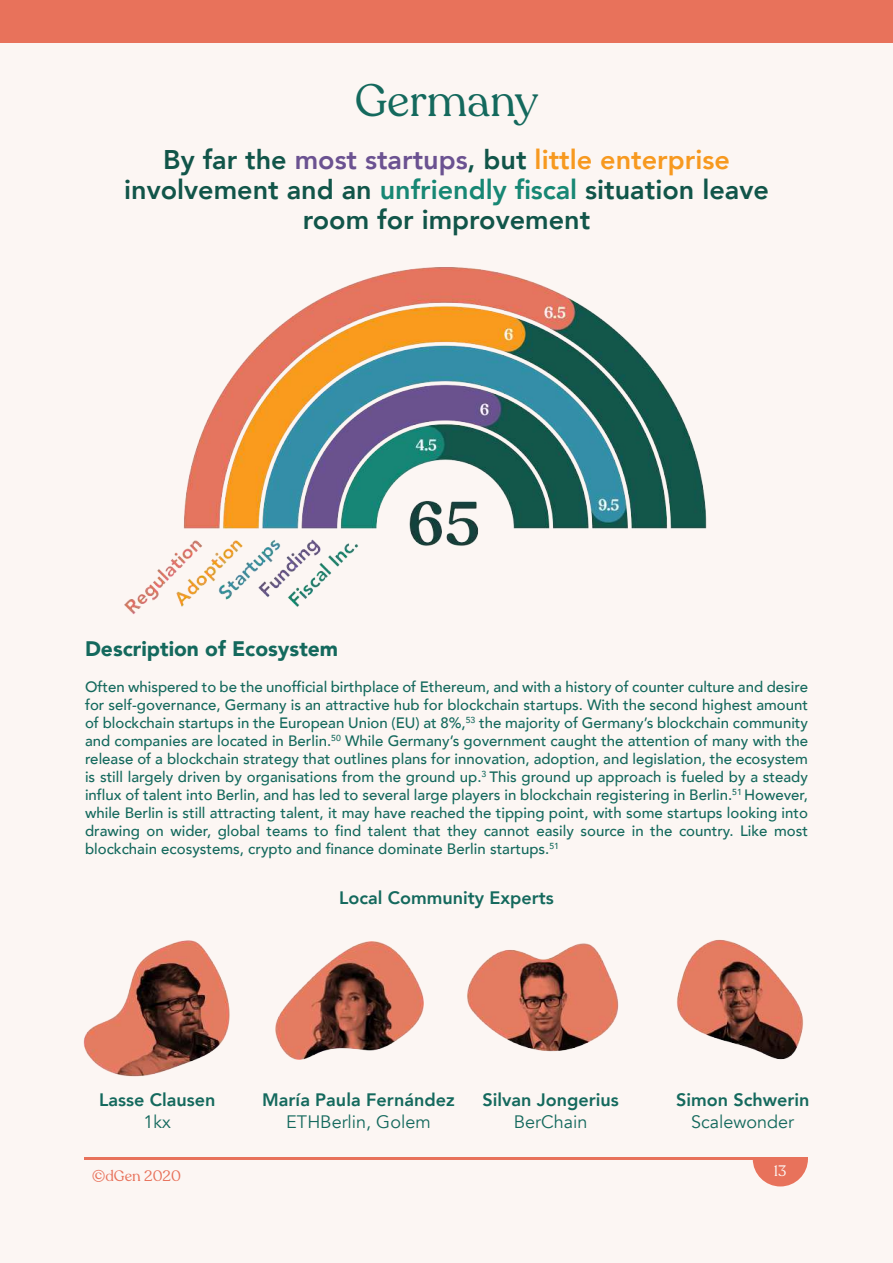
<style>
.page{position:relative;width:893px;height:1263px;background:#fcf6f3}
.page>*{position:absolute;margin:0;border:0;box-sizing:border-box;transform-origin:0 0}
.t1{font:45px "Recoleta";color:#14695d}
.t2{font:800 27px/30px "Avenir";color:#115549;text-align:center}
.t3{font:900 21px "Avenir";color:#14695d}
.t4{font:800 18px "Avenir";color:#14695d}
.t5{font:18px "Avenir";color:#14695d}
.t6{font:500 15px/18px "Avenir";color:#14695d;text-align:justify}
.t7{font:15px "Recoleta";color:#e8725b}
.t8{font:15px "Recoleta";color:#fcf6f3}
.s1{color:#6b5291}
.s2{color:#f7991f}
.s3{color:#178774}
</style>
<div class="page">
<hr style="left:85px;top:1158px;width:723px;height:2px;background:#e8725b">
<svg style="left:753px;top:1160px;width:55px;height:26px"></svg>
<img style="left:124px;top:267px;width:583px;height:348px">
<div style="left:0;top:0;width:893px;height:43px;background:#e8725b"></div>
<img style="left:83px;top:940px;width:147px;height:137px">
<img style="left:276px;top:942px;width:148px;height:117px">
<img style="left:677px;top:939px;width:127px;height:121px">
<img style="left:467px;top:943px;width:152px;height:109px">
<h1 class="t1" style="left:355px;top:71px;width:185px">Germany</h1>
<h2 class="t2" style="left:124px;top:145px;width:646px">By far the <span class="s1">most startups</span>, but <span class="s2">little enterprise </span>involvement and an <span class="s3">unfriendly fiscal</span> situation leave room for improvement</h2>
<h3 class="t3" style="left:85px;top:635px;width:255px">Description of Ecosystem</h3>
<p class="t6" style="left:85px;top:678px;width:724px">Often whispered to be the unofficial birthplace of Ethereum, and with a history of counter culture and desire for self-governance, Germany is an attractive hub for blockchain startups. With the second highest amount of blockchain startups in the European Union (EU) at 8%,<sup>53</sup> the majority of Germany’s blockchain community and companies are located in Berlin.<sup>50</sup> While Germany’s government caught the attention of many with the release of a blockchain strategy that outlines plans for innovation, adoption, and legislation, the ecosystem is still largely driven by organisations from the ground up.<sup>3</sup> This ground up approach is fueled by a steady influx of talent into Berlin, and has led to several large players in blockchain registering in Berlin.<sup>51</sup> However, while Berlin is still attracting talent, it may have reached the tipping point, with some startups looking into drawing on wider, global teams to find talent that they cannot easily source in the country. Like most blockchain ecosystems, crypto and finance dominate Berlin startups.<sup>51</sup></p>
<p class="t4" style="left:339px;top:886px;width:216px">Local Community Experts</p>
<p class="t4" style="left:99px;top:1087px;width:118px">Lasse Clausen</p>
<p class="t5" style="left:144px;top:1110px;width:29px">1kx</p>
<p class="t4" style="left:262px;top:1087px;width:194px">María Paula Fernández</p>
<p class="t5" style="left:286px;top:1110px;width:146px">ETHBerlin, Golem</p>
<p class="t4" style="left:482px;top:1087px;width:138px">Silvan Jongerius</p>
<p class="t5" style="left:514px;top:1110px;width:75px">BerChain</p>
<p class="t4" style="left:676px;top:1087px;width:135px">Simon Schwerin</p>
<p class="t5" style="left:691px;top:1110px;width:105px">Scalewonder</p>
<p class="t7" style="left:92px;top:1165px;width:90px">©dGen 2020</p>
<p class="t8" style="left:774px;top:1161px;width:14px">13</p>
</div>
